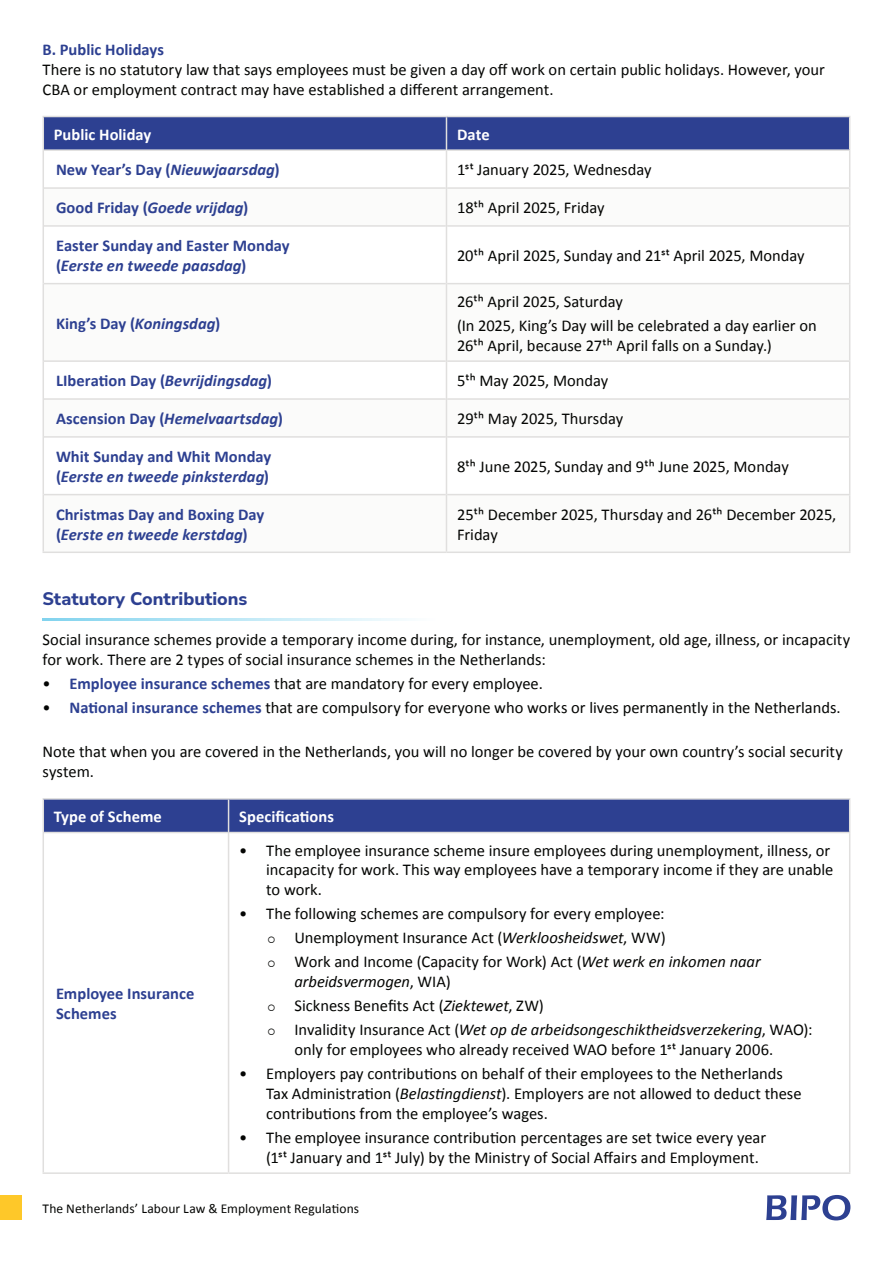
<style>
.page{position:relative;width:893px;height:1263px;background:#fff}
.page>*{position:absolute;margin:0;border:0;box-sizing:border-box;transform-origin:0 0}
.t1{font:800 18px "Nunito Sans";color:#2d4091}
.t2{font:16.5px/19.8px "Calibri";color:#040503}
.t3{font:700 16.5px/19.8px "Calibri";color:#2d4091}
.Body_L{font:700 16.5px "Calibri";color:#fff}
.t4{font:13.5px "Calibri";letter-spacing:.005em;color:#040503}
.s1{font-style:italic}
.s2{font-weight:700;color:#2d4091}
</style>
<div class="page">
<div style="left:0;top:1195px;width:21px;height:25px;background:#fec829"></div>
<svg style="left:766px;top:1195px;width:84px;height:25px"></svg>
<div style="left:44px;top:117px;width:805px;height:32px;background:#2d4091"></div>
<svg style="left:44px;top:189px;width:402px;height:362px"></svg>
<svg style="left:447px;top:189px;width:402px;height:362px"></svg>
<hr style="left:849px;top:189px;width:1px;height:36px;background:#e0dfde">
<hr style="left:849px;top:284px;width:1px;height:76px;background:#e0dfde">
<hr style="left:849px;top:400px;width:1px;height:36px;background:#e0dfde">
<hr style="left:849px;top:495px;width:1px;height:56px;background:#e0dfde">
<hr style="left:849px;top:151px;width:1px;height:36px;background:#e0dfde">
<hr style="left:849px;top:227px;width:1px;height:56px;background:#e0dfde">
<hr style="left:849px;top:362px;width:1px;height:36px;background:#e0dfde">
<hr style="left:849px;top:438px;width:1px;height:56px;background:#e0dfde">
<hr style="left:849px;top:117px;width:1px;height:32px;background:#e0dfde">
<hr style="left:447px;top:116px;width:403px;height:1px;background:#e0dfde">
<hr style="left:44px;top:149px;width:402px;height:2px;background:#e0dfde">
<hr style="left:447px;top:149px;width:403px;height:2px;background:#e0dfde">
<hr style="left:44px;top:187px;width:402px;height:2px;background:#e0dfde">
<hr style="left:447px;top:187px;width:403px;height:2px;background:#e0dfde">
<hr style="left:44px;top:225px;width:402px;height:2px;background:#e0dfde">
<hr style="left:447px;top:225px;width:403px;height:2px;background:#e0dfde">
<hr style="left:447px;top:283px;width:403px;height:1px;background:#e0dfde">
<hr style="left:44px;top:283px;width:402px;height:1px;background:#e0dfde">
<hr style="left:44px;top:360px;width:402px;height:2px;background:#e0dfde">
<hr style="left:447px;top:360px;width:403px;height:2px;background:#e0dfde">
<hr style="left:447px;top:398px;width:403px;height:2px;background:#e0dfde">
<hr style="left:44px;top:398px;width:402px;height:2px;background:#e0dfde">
<hr style="left:44px;top:436px;width:402px;height:2px;background:#e0dfde">
<hr style="left:447px;top:436px;width:403px;height:2px;background:#e0dfde">
<hr style="left:447px;top:494px;width:403px;height:1px;background:#e0dfde">
<hr style="left:44px;top:494px;width:402px;height:1px;background:#e0dfde">
<hr style="left:43px;top:551px;width:403px;height:2px;background:#e0dfde">
<hr style="left:446px;top:551px;width:404px;height:2px;background:#e0dfde">
<hr style="left:43px;top:116px;width:404px;height:1px;background:#e0dfde">
<hr style="left:43px;top:117px;width:1px;height:33px;background:#e0dfde">
<hr style="left:446px;top:117px;width:1px;height:33px;background:#e0dfde">
<hr style="left:43px;top:150px;width:1px;height:38px;background:#e0dfde">
<hr style="left:446px;top:150px;width:1px;height:38px;background:#e0dfde">
<hr style="left:43px;top:188px;width:1px;height:38px;background:#e0dfde">
<hr style="left:446px;top:188px;width:1px;height:38px;background:#e0dfde">
<hr style="left:43px;top:226px;width:1px;height:58px;background:#e0dfde">
<hr style="left:446px;top:226px;width:1px;height:58px;background:#e0dfde">
<hr style="left:43px;top:284px;width:1px;height:77px;background:#e0dfde">
<hr style="left:446px;top:284px;width:1px;height:77px;background:#e0dfde">
<hr style="left:43px;top:361px;width:1px;height:38px;background:#e0dfde">
<hr style="left:446px;top:361px;width:1px;height:38px;background:#e0dfde">
<hr style="left:43px;top:399px;width:1px;height:38px;background:#e0dfde">
<hr style="left:446px;top:399px;width:1px;height:38px;background:#e0dfde">
<hr style="left:43px;top:437px;width:1px;height:58px;background:#e0dfde">
<hr style="left:446px;top:437px;width:1px;height:58px;background:#e0dfde">
<hr style="left:43px;top:495px;width:1px;height:56px;background:#e0dfde">
<hr style="left:446px;top:495px;width:1px;height:56px;background:#e0dfde">
<div style="left:44px;top:800px;width:805px;height:32px;background:#2d4091"></div>
<hr style="left:849px;top:833px;width:1px;height:339px;background:#e0dfde">
<hr style="left:849px;top:800px;width:1px;height:32px;background:#e0dfde">
<hr style="left:229px;top:798px;width:621px;height:2px;background:#e0dfde">
<hr style="left:44px;top:832px;width:184px;height:1px;background:#e0dfde">
<hr style="left:229px;top:832px;width:621px;height:1px;background:#e0dfde">
<hr style="left:43px;top:1172px;width:186px;height:2px;background:#e0dfde">
<hr style="left:229px;top:1172px;width:621px;height:2px;background:#e0dfde">
<hr style="left:43px;top:798px;width:186px;height:2px;background:#e0dfde">
<hr style="left:43px;top:800px;width:1px;height:32px;background:#e0dfde">
<hr style="left:228px;top:800px;width:1px;height:32px;background:#e0dfde">
<hr style="left:43px;top:832px;width:1px;height:340px;background:#e0dfde">
<hr style="left:228px;top:832px;width:1px;height:340px;background:#e0dfde">
<svg style="left:43px;top:618px;width:363px;height:2px"></svg>
<p class="t3" style="left:43px;top:39px;width:123px">B. Public Holidays</p>
<p class="t2" style="left:43px;top:59px;width:784px">There is no statutory law that says employees must be given a day off work on certain public holidays. However, your<br>CBA or employment contract may have established a different arrangement.</p>
<p class="Body_L" style="left:54px;top:122px;width:99px">Public Holiday</p>
<p class="Body_L" style="left:457px;top:122px;width:34px">Date</p>
<p class="t3" style="left:56px;top:159px;width:225px">New Year’s Day (<span class="s1">Nieuwjaarsdag</span>)</p>
<p class="t2" style="left:457px;top:159px;width:196px">1st January 2025, Wednesday</p>
<p class="t3" style="left:56px;top:197px;width:194px">Good Friday (<span class="s1">Goede vrijdag</span>)</p>
<p class="t2" style="left:457px;top:197px;width:149px">18th April 2025, Friday</p>
<p class="t3" style="left:56px;top:235px;width:235px">Easter Sunday and Easter Monday (<span class="s1">Eerste en tweede paasdag</span>)</p>
<p class="t2" style="left:457px;top:245px;width:349px">20th April 2025, Sunday and 21st April 2025, Monday</p>
<p class="t3" style="left:56px;top:313px;width:166px">King’s Day (<span class="s1">Koningsdag</span>)</p>
<p class="t2" style="left:457px;top:291px;width:167px">26th April 2025, Saturday</p>
<p class="t2" style="left:457px;top:315px;width:361px">(In 2025, King’s Day will be celebrated a day earlier on<br>26th April, because 27th April falls on a Sunday.)</p>
<p class="t3" style="left:56px;top:370px;width:217px">LIberation Day (<span class="s1">Bevrijdingsdag</span>)</p>
<p class="t2" style="left:457px;top:370px;width:153px">5th May 2025, Monday</p>
<p class="t3" style="left:56px;top:408px;width:228px">Ascension Day (<span class="s1">Hemelvaartsdag</span>)</p>
<p class="t2" style="left:457px;top:408px;width:168px">29th May 2025, Thursday</p>
<p class="t3" style="left:56px;top:446px;width:217px">Whit Sunday and Whit Monday (<span class="s1">Eerste en tweede pinksterdag</span>)</p>
<p class="t2" style="left:457px;top:456px;width:333px">8th June 2025, Sunday and 9th June 2025, Monday</p>
<p class="t3" style="left:56px;top:504px;width:210px">Christmas Day and Boxing Day (<span class="s1">Eerste en tweede kerstdag</span>)</p>
<p class="t2" style="left:457px;top:504px;width:381px">25th December 2025, Thursday and 26th December 2025,<br>Friday</p>
<h4 class="t1" style="left:43px;top:586px;width:206px">Statutory Contributions</h4>
<p class="t2" style="left:43px;top:629px;width:809px">Social insurance schemes provide a temporary income during, for instance, unemployment, old age, illness, or incapacity for work. There are 2 types of social insurance schemes in the Netherlands:</p>
<p class="t2" style="left:43px;top:673px;width:502px">• <span class="s2">Employee insurance schemes</span> that are mandatory for every employee.</p>
<p class="t2" style="left:43px;top:697px;width:800px">• <span class="s2">National insurance schemes</span> that are compulsory for everyone who works or lives permanently in the Netherlands.</p>
<p class="t2" style="left:43px;top:741px;width:802px">Note that when you are covered in the Netherlands, you will no longer be covered by your own country’s social security system.</p>
<p class="Body_L" style="left:54px;top:805px;width:109px">Type of Scheme</p>
<p class="Body_L" style="left:239px;top:805px;width:96px">Specifications</p>
<p class="t3" style="left:56px;top:983px;width:140px">Employee Insurance<br>Schemes</p>
<p class="t2" style="left:266px;top:840px;width:569px;text-indent:-27px">• The employee insurance scheme insure employees during unemployment, illness, or incapacity for work. This way employees have a temporary income if they are unable to work.</p>
<p class="t2" style="left:239px;top:903px;width:427px">• The following schemes are compulsory for every employee:</p>
<p class="t2" style="left:294px;top:927px;width:373px">Unemployment Insurance Act (<span class="s1">Werkloosheidswet</span>, WW)</p>
<p class="t2" style="left:294px;top:951px;width:468px">Work and Income (Capacity for Work) Act (<span class="s1">Wet werk en inkomen naar arbeidsvermogen</span>, WIA)</p>
<p class="t2" style="left:294px;top:995px;width:251px">Sickness Benefits Act (<span class="s1">Ziektewet</span>, ZW)</p>
<p class="t2" style="left:294px;top:1019px;width:520px">Invalidity Insurance Act (<span class="s1">Wet op de arbeidsongeschiktheidsverzekering</span>, WAO): only for employees who already received WAO before 1st January 2006.</p>
<p class="t2" style="left:266px;top:1063px;width:537px;text-indent:-27px">• Employers pay contributions on behalf of their employees to the Netherlands<br>Tax Administration (<span class="s1">Belastingdienst</span>). Employers are not allowed to deduct these contributions from the employee’s wages.</p>
<p class="t2" style="left:266px;top:1127px;width:501px;text-indent:-27px">• The employee insurance contribution percentages are set twice every year (1st January and 1st July) by the Ministry of Social Affairs and Employment.</p>
<p class="t4" style="left:43px;top:1199px;width:318px">The Netherlands’ Labour Law &amp; Employment Regulations</p>
</div>
